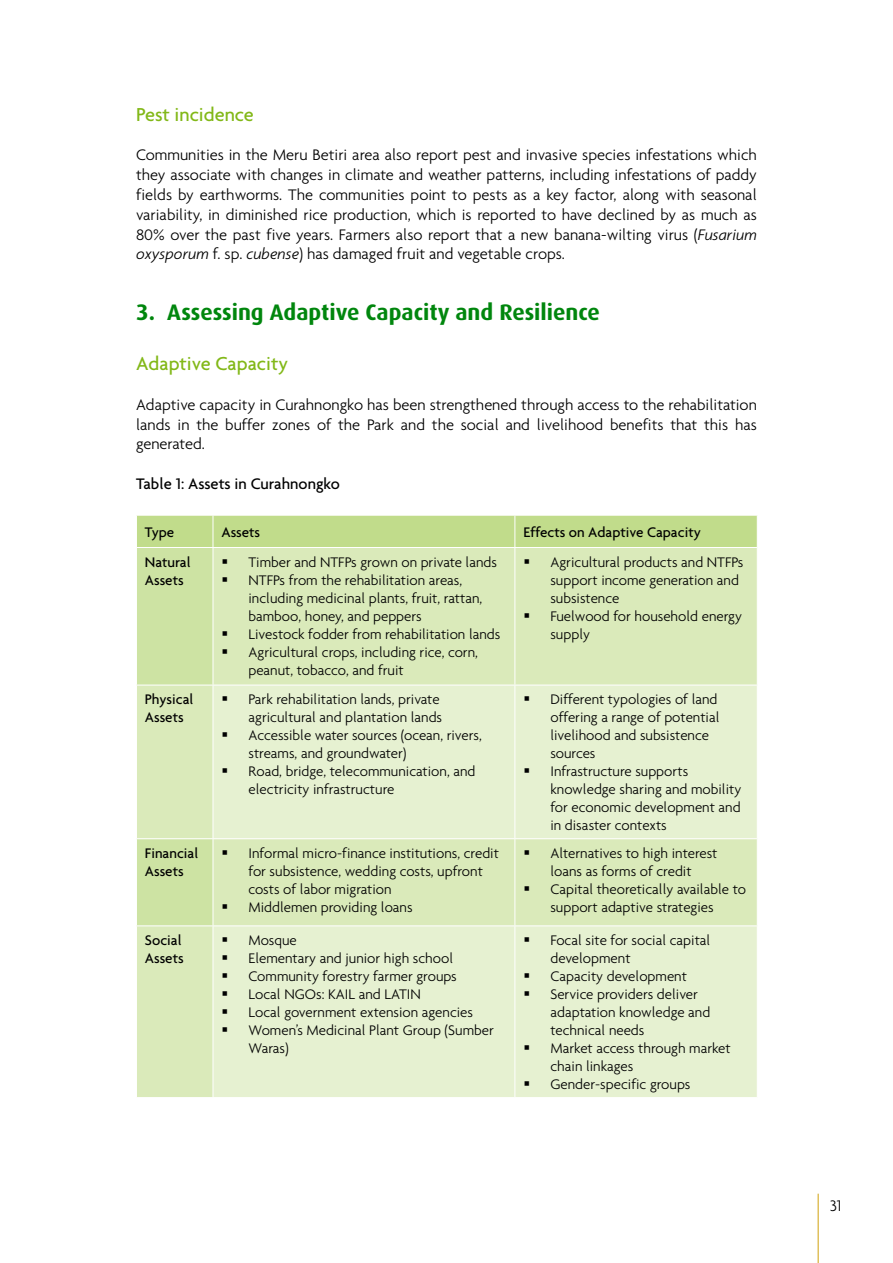
<style>
.page{position:relative;width:893px;height:1263px;background:#fff}
.page>*{position:absolute;margin:0;border:0;box-sizing:border-box;transform-origin:0 0}
.t1{font:700 22.5px "Dax";color:#00860d}
.t2{font:500 20.25px "Agenda";color:#82b818}
.t3{font:300 16.5px/19.8px "Agenda";color:#000;text-align:justify}
.t4{font:500 16.5px "Agenda";color:#000}
.t5{font:300 15px/18px "Agenda";color:#000}
.t6{font:500 15px/18px "Agenda";color:#000}
.s1{font-style:italic}
</style>
<div class="page">
<hr style="left:818px;top:1194px;width:1px;height:69px;background:#d1a10d">
<div style="left:137px;top:926px;width:76px;height:171px;background:#daeaba"></div>
<div style="left:214px;top:926px;width:543px;height:171px;background:#e6f1d1"></div>
<hr style="left:514px;top:926px;width:1px;height:171px;background:#fff">
<svg style="left:136px;top:515px;width:621px;height:411px;background:#dcebbe"></svg>
<svg style="left:223px;top:937px;width:4px;height:5px"></svg>
<svg style="left:223px;top:955px;width:4px;height:5px"></svg>
<svg style="left:223px;top:973px;width:4px;height:5px"></svg>
<svg style="left:223px;top:991px;width:4px;height:5px"></svg>
<svg style="left:223px;top:1009px;width:4px;height:5px"></svg>
<svg style="left:223px;top:1027px;width:4px;height:5px"></svg>
<svg style="left:525px;top:937px;width:4px;height:5px"></svg>
<svg style="left:525px;top:973px;width:4px;height:5px"></svg>
<svg style="left:525px;top:991px;width:4px;height:5px"></svg>
<svg style="left:525px;top:1045px;width:4px;height:5px"></svg>
<svg style="left:525px;top:1081px;width:4px;height:5px"></svg>
<h2 class="t2" style="left:136px;top:102px;width:119px">Pest incidence</h2>
<p class="t3" style="left:136px;top:145px;width:622px">Communities in the Meru Betiri area also report pest and invasive species infestations which they associate with changes in climate and weather patterns, including infestations of paddy fields by earthworms. The communities point to pests as a key factor, along with seasonal variability, in diminished rice production, which is reported to have declined by as much as 80% over the past five years. Farmers also report that a new banana-wilting virus (<span class="s1">Fusarium oxysporum</span> f. sp. <span class="s1">cubense</span>) has damaged fruit and vegetable crops.</p>
<h1 class="t1" style="left:136px;top:300px;width:465px">3. Assessing Adaptive Capacity and Resilience</h1>
<h2 class="t2" style="left:136px;top:351px;width:154px">Adaptive Capacity</h2>
<p class="t3" style="left:136px;top:394px;width:622px">Adaptive capacity in Curahnongko has been strengthened through access to the rehabilitation lands in the buffer zones of the Park and the social and livelihood benefits that this has generated.</p>
<p class="t4" style="left:136px;top:474px;width:205px">Table 1: Assets in Curahnongko</p>
<p class="t6" style="left:145px;top:522px;width:31px">Type</p>
<p class="t6" style="left:221px;top:522px;width:40px">Assets</p>
<p class="t6" style="left:523px;top:522px;width:179px">Effects on Adaptive Capacity</p>
<p class="t6" style="left:145px;top:552px;width:47px">Natural<br>Assets</p>
<p class="t5" style="left:248px;top:553px;width:253px">Timber and NTFPs grown on private lands NTFPs from the rehabilitation areas, including medicinal plants, fruit, rattan, bamboo, honey, and peppers<br>Livestock fodder from rehabilitation lands Agricultural crops, including rice, corn, peanut, tobacco, and fruit</p>
<p class="t5" style="left:550px;top:553px;width:195px">Agricultural products and NTFPs support income generation and subsistence<br>Fuelwood for household energy supply</p>
<p class="t6" style="left:145px;top:690px;width:50px">Physical<br>Assets</p>
<p class="t5" style="left:248px;top:690px;width:235px">Park rehabilitation lands, private agricultural and plantation lands Accessible water sources (ocean, rivers, streams, and groundwater)<br>Road, bridge, telecommunication, and electricity infrastructure</p>
<p class="t5" style="left:550px;top:690px;width:192px">Different typologies of land offering a range of potential livelihood and subsistence sources<br>Infrastructure supports knowledge sharing and mobility for economic development and in disaster contexts</p>
<p class="t6" style="left:145px;top:844px;width:55px">Financial<br>Assets</p>
<p class="t5" style="left:248px;top:844px;width:252px">Informal micro-finance institutions, credit for subsistence, wedding costs, upfront costs of labor migration<br>Middlemen providing loans</p>
<p class="t5" style="left:550px;top:844px;width:197px">Alternatives to high interest loans as forms of credit<br>Capital theoretically available to support adaptive strategies</p>
<p class="t6" style="left:145px;top:931px;width:40px">Social<br>Assets</p>
<p class="t5" style="left:248px;top:931px;width:247px">Mosque<br>Elementary and junior high school<br>Community forestry farmer groups<br>Local NGOs: KAIL and LATIN<br>Local government extension agencies<br>Women’s Medicinal Plant Group (Sumber<br>Waras)</p>
<p class="t5" style="left:550px;top:931px;width:182px">Focal site for social capital development<br>Capacity development<br>Service providers deliver adaptation knowledge and technical needs<br>Market access through market chain linkages<br>Gender-specific groups</p>
<p class="t3" style="left:830px;top:1195px;width:13px">31</p>
</div>
